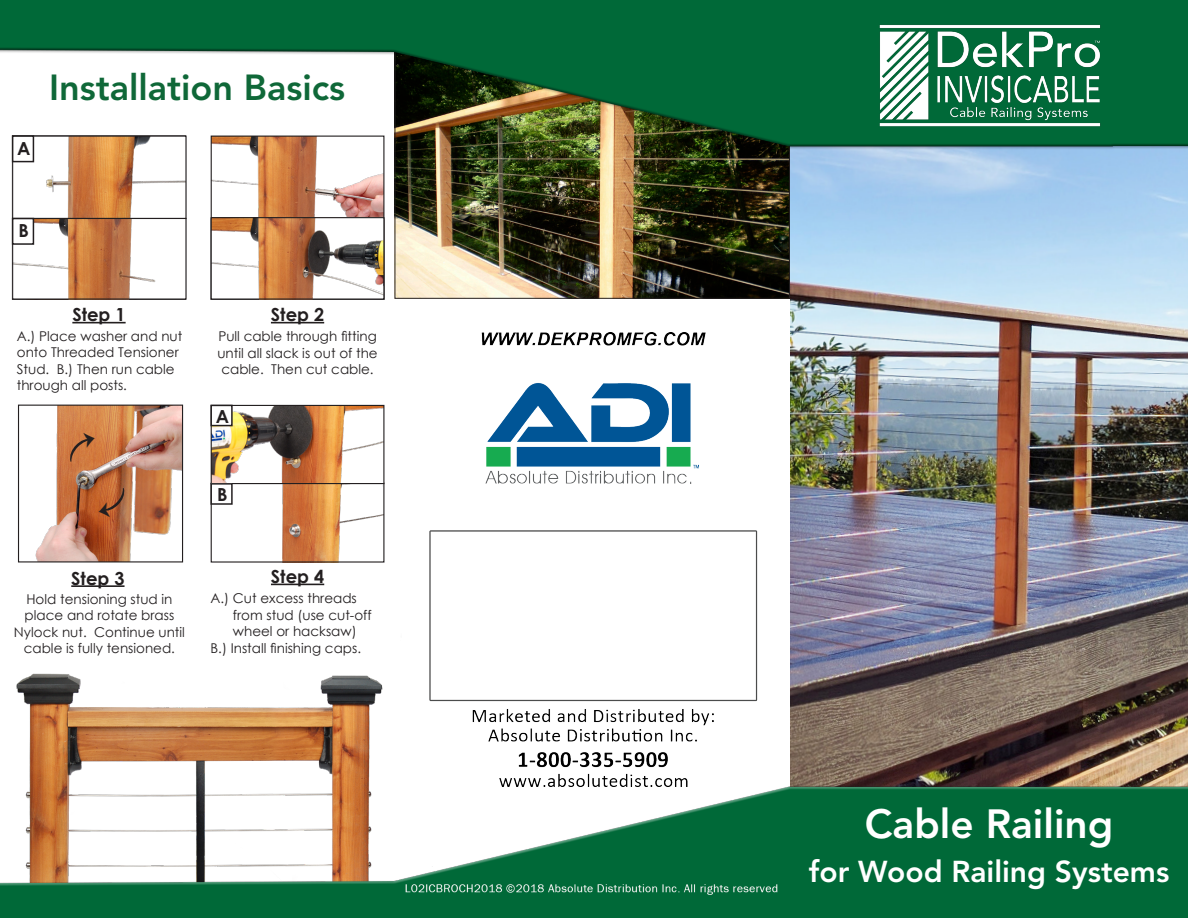
<style>
.page{position:relative;width:1188px;height:918px;background:#fff}
.page>*{position:absolute;margin:0;border:0;box-sizing:border-box;transform-origin:0 0}
.t1{font:800 40.5px "Avenir LT Std";color:#fff}
.t2{font:800 36px "Avenir LT Std";color:#0f6838}
.t3{font:800 30px "Avenir LT Std";color:#fff}
.t4{font:700 18px "Century Gothic";color:#231f20}
.t5{font:13.5px/16.5px "Century Gothic";color:#231f20;text-align:center}
</style>
<div class="page">
<img style="left:0;top:0;width:1188px;height:918px">
<img style="left:213px;top:138px;width:169px;height:78px">
<div style="left:211px;top:136px;width:173px;height:82px;border:1px solid #231f20"></div>
<hr style="left:271px;top:322px;width:53px;height:1px;background:#231f20">
<img style="left:20px;top:407px;width:161px;height:153px">
<div style="left:18px;top:405px;width:165px;height:157px;border:1px solid #231f20"></div>
<hr style="left:71px;top:585px;width:54px;height:2px;background:#231f20">
<hr style="left:72px;top:322px;width:54px;height:1px;background:#231f20">
<img style="left:14px;top:138px;width:171px;height:79px">
<div style="left:12px;top:136px;width:175px;height:83px;border:1px solid #231f20"></div>
<svg style="left:14px;top:220px;width:171px;height:78px"></svg>
<div style="left:12px;top:218px;width:175px;height:82px;border:1px solid #231f20"></div>
<div style="left:13px;top:136px;width:20px;height:26px;background:#fff"></div>
<div style="left:12px;top:135px;width:22px;height:27px;border:2px solid #231f20"></div>
<div style="left:13px;top:219px;width:20px;height:25px;background:#fff"></div>
<div style="left:12px;top:218px;width:22px;height:27px;border:2px solid #231f20"></div>
<svg style="left:213px;top:219px;width:169px;height:79px"></svg>
<div style="left:211px;top:217px;width:173px;height:83px;border:1px solid #231f20"></div>
<img style="left:213px;top:485px;width:169px;height:76px">
<img style="left:213px;top:407px;width:169px;height:75px">
<div style="left:211px;top:405px;width:173px;height:79px;border:1px solid #231f20"></div>
<div style="left:211px;top:405px;width:21px;height:21px;background:#fff"></div>
<div style="left:210px;top:405px;width:23px;height:21px;border:2px solid #231f20"></div>
<div style="left:211px;top:484px;width:21px;height:20px;background:#fff"></div>
<div style="left:210px;top:483px;width:23px;height:22px;border:2px solid #231f20"></div>
<hr style="left:271px;top:584px;width:53px;height:1px;background:#231f20">
<img style="left:875px;top:20px;width:230px;height:111px">
<svg style="left:97px;top:488px;width:32px;height:31px"></svg>
<svg style="left:65px;top:431px;width:31px;height:31px"></svg>
<p class="t4" style="left:17px;top:135px;width:15px">A</p>
<p class="t2" style="left:49px;top:66px;width:298px">Installation Basics</p>
<p class="t4" style="left:19px;top:217px;width:12px">B</p>
<p class="t4" style="left:72px;top:301px;width:55px">Step 1</p>
<p class="t5" style="left:17px;top:327px;width:167px;text-align:left">A.) Place washer and nut onto Threaded Tensioner<br>Stud. B.) Then run cable through all posts.</p>
<p class="t4" style="left:271px;top:301px;width:55px">Step 2</p>
<p class="t5" style="left:217px;top:328px;width:162px">Pull cable through fitting until all slack is out of the cable. Then cut cable.</p>
<p class="t4" style="left:216px;top:403px;width:15px">A</p>
<p class="t4" style="left:217px;top:481px;width:12px">B</p>
<p class="t4" style="left:71px;top:564px;width:55px">Step 3</p>
<p class="t5" style="left:14px;top:590px;width:172px">Hold tensioning stud in place and rotate brass<br>Nylock nut. Continue until cable is fully tensioned.</p>
<p class="t4" style="left:271px;top:563px;width:55px">Step 4</p>
<p class="t5" style="left:211px;top:590px;width:148px">A.) Cut excess threads</p>
<p class="t5" style="left:233px;top:606px;width:140px">from stud (use cut-off</p>
<p class="t5" style="left:233px;top:623px;width:125px">wheel or hacksaw)</p>
<p class="t5" style="left:211px;top:639px;width:152px">B.) Install finishing caps.</p>
<p class="t1" style="left:865px;top:800px;width:250px">Cable Railing</p>
<p class="t3" style="left:809px;top:853px;width:362px">for Wood Railing Systems</p>
</div>
